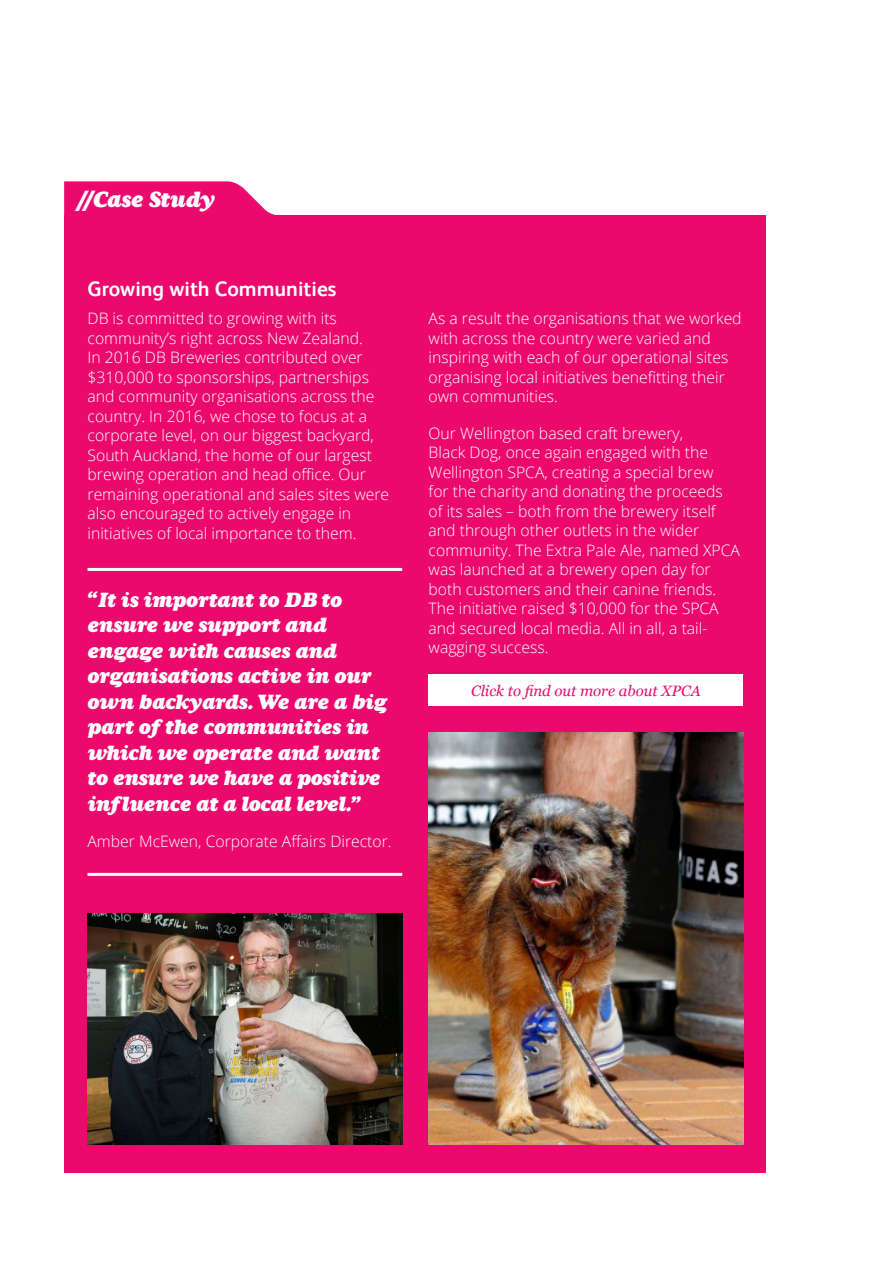
<style>
.page{position:relative;width:893px;height:1263px;background:#fff}
.page>*{position:absolute;margin:0;border:0;box-sizing:border-box;transform-origin:0 0}
.Heading_4{font:italic 22.5px "Aurea Ultra";color:#fff}
.Normal_-white{font:italic 21px/25.5px "Aurea Ultra";letter-spacing:-.02em;color:#fff}
.Heading_2_-white{font:700 21px "HEINEKEN Core";color:#fff}
.Normal_-white-2{font:300 15.75px/19.5px "Open Sans";color:#fff}
.Heading_4_-white{font:italic 15px "Georgia";color:#ec096d}
</style>
<div class="page">
<svg style="left:64px;top:181px;width:211px;height:34px;background:#ee257d"></svg>
<div style="left:64px;top:215px;width:702px;height:957px;background:#ec096d"></div>
<img style="left:88px;top:913px;width:314px;height:232px">
<hr style="left:88px;top:568px;width:314px;height:3px;background:#fff">
<hr style="left:88px;top:873px;width:314px;height:3px;background:#fff">
<img style="left:429px;top:732px;width:314px;height:413px">
<div style="left:429px;top:674px;width:314px;height:32px;background:#fff"></div>
<p class="Heading_4" style="left:77px;top:186px;width:139px">//Case Study</p>
<p class="Heading_2_-white" style="left:88px;top:274px;width:250px">Growing with Communities</p>
<p class="Normal_-white-2" style="left:88px;top:308px;width:303px">DB is committed to growing with its community’s right across New Zealand.<br>In 2016 DB Breweries contributed over $310,000 to sponsorships, partnerships and community organisations across the country. In 2016, we chose to focus at a corporate level, on our biggest backyard, South Auckland, the home of our largest brewing operation and head office. Our remaining operational and sales sites were also encouraged to actively engage in initiatives of local importance to them.</p>
<p class="Normal_-white" style="left:88px;top:587px;width:301px">“It is important to DB to ensure we support and engage with causes and organisations active in our own backyards. We are a big part of the communities in which we operate and want to ensure we have a positive influence at a local level.”</p>
<p class="Normal_-white-2" style="left:88px;top:831px;width:306px">Amber McEwen, Corporate Affairs Director.</p>
<p class="Normal_-white-2" style="left:429px;top:309px;width:315px">As a result the organisations that we worked with across the country were varied and inspiring with each of our operational sites organising local initiatives benefitting their own communities.</p>
<p class="Normal_-white-2" style="left:429px;top:423px;width:313px">Our Wellington based craft brewery,<br>Black Dog, once again engaged with the Wellington SPCA, creating a special brew<br>for the charity and donating the proceeds of its sales – both from the brewery itself and through other outlets in the wider community. The Extra Pale Ale, named XPCA was launched at a brewery open day for both customers and their canine friends.<br>The initiative raised $10,000 for the SPCA and secured local media. All in all, a tail&shy;wagging success.</p>
<p class="Heading_4_-white" style="left:471px;top:679px;width:231px">Click to find out more about XPCA</p>
</div>
